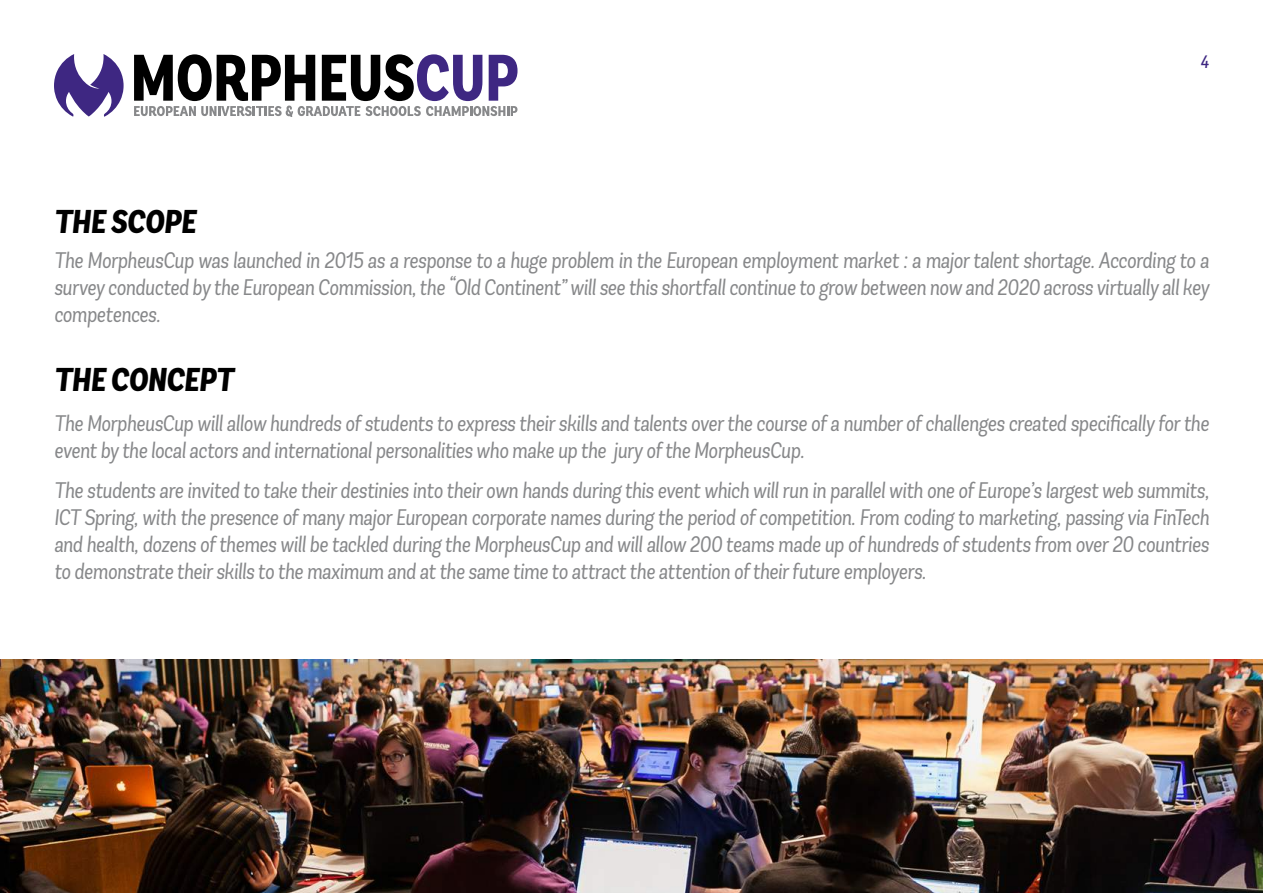
<style>
.page{position:relative;width:1263px;height:893px;background:#fff}
.page>*{position:absolute;margin:0;border:0;box-sizing:border-box;transform-origin:0 0}
.t1{font:italic 800 condensed 33px "Andes";color:#000}
.t2{font:italic condensed 22.5px/27px "Andes";letter-spacing:-.01em;color:#87888a;text-align:justify}
.t3{font:italic 18px "Andes Condensed";color:#3e2782}
</style>
<div class="page">
<svg style="left:54px;top:54px;width:70px;height:63px"></svg>
<svg style="left:134px;top:54px;width:383px;height:63px"></svg>
<img style="left:0;top:659px;width:1263px;height:234px">
<p class="t3" style="left:1200px;top:50px;width:10px">4</p>
<h1 class="t1" style="left:54px;top:201px;width:143px">THE SCOPE</h1>
<p class="t2" style="left:54px;top:246px;width:1157px">The MorpheusCup was launched in 2015 as a response to a huge problem in the European employment market : a major talent shortage. According to a survey conducted by the European Commission, the “Old Continent” will see this shortfall continue to grow between now and 2020 across virtually all key competences.</p>
<h1 class="t1" style="left:54px;top:359px;width:181px">THE CONCEPT</h1>
<p class="t2" style="left:54px;top:410px;width:1156px">The MorpheusCup will allow hundreds of students to express their skills and talents over the course of a number of challenges created specifically for the event by the local actors and international personalities who make up the jury of the MorpheusCup.</p>
<p class="t2" style="left:54px;top:476px;width:1156px">The students are invited to take their destinies into their own hands during this event which will run in parallel with one of Europe’s largest web summits, ICT Spring, with the presence of many major European corporate names during the period of competition. From coding to marketing, passing via FinTech and health, dozens of themes will be tackled during the MorpheusCup and will allow 200 teams made up of hundreds of students from over 20 countries to demonstrate their skills to the maximum and at the same time to attract the attention of their future employers.</p>
</div>
